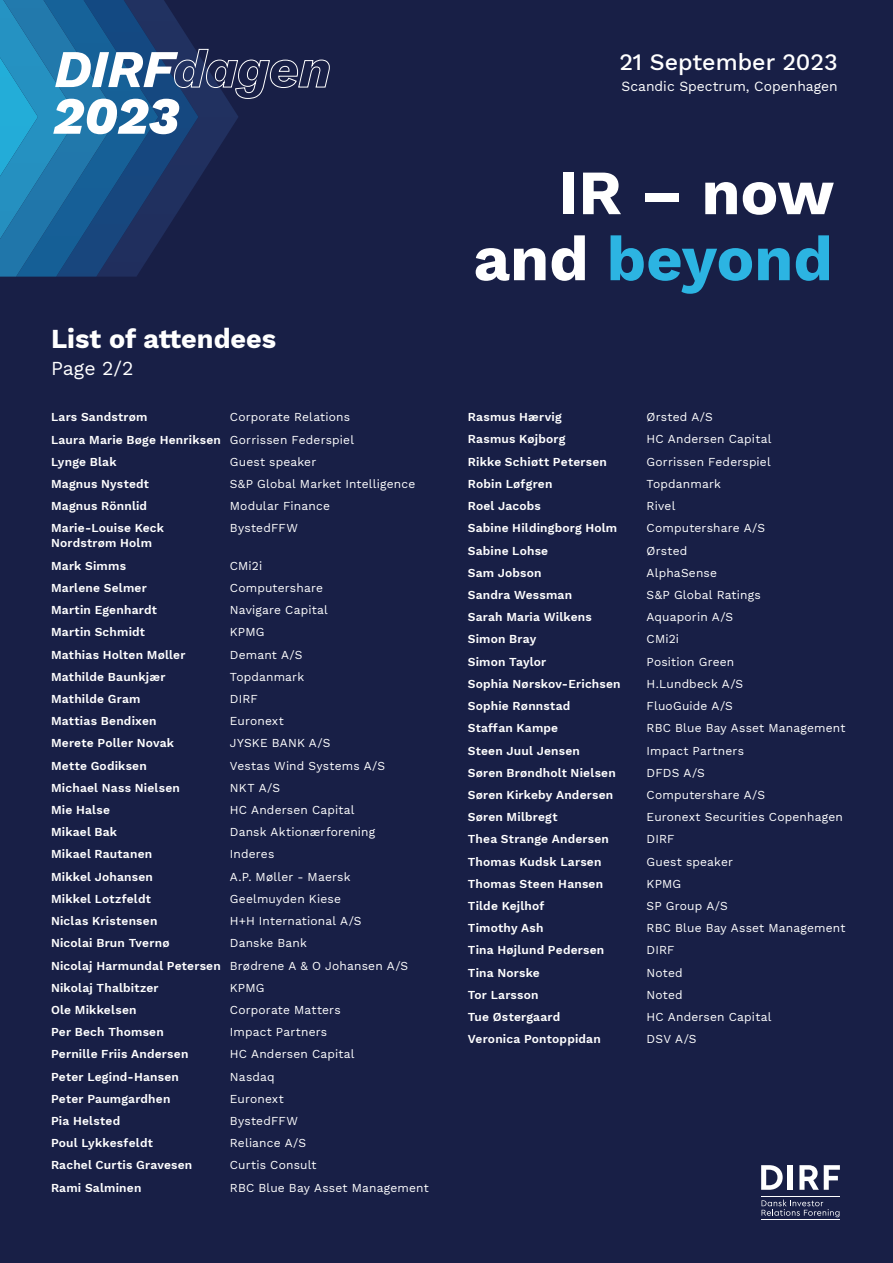
<style>
.page{position:relative;width:893px;height:1263px;background:#181f46}
.page>*{position:absolute;margin:0;border:0;box-sizing:border-box;transform-origin:0 0}
.t1{font:700 63px/66px "Work Sans";color:#fff;text-align:right}
.t2{font:700 27px "Work Sans";color:#fff}
.t3{font:500 23.25px "Work Sans";color:#fff}
.t4{font:19.5px "Work Sans";color:#fff}
.t5{font:13.8px "Work Sans";color:#fff}
.t6{font:600 12px/22.2px "Work Sans";letter-spacing:.015em;color:#fff}
.t7{font:12px/22.2px "Work Sans";letter-spacing:.015em;color:#fff}
.s1{font-weight:600}
.s2{font-weight:400}
.s3{color:#2cb4e2}
</style>
<div class="page">
<svg style="left:0;top:0;width:330px;height:277px"></svg>
<svg style="left:761px;top:1165px;width:22px;height:25px"></svg>
<div style="left:787px;top:1165px;width:5px;height:25px;background:#fff"></div>
<svg style="left:799px;top:1165px;width:41px;height:25px"></svg>
<svg style="left:761px;top:1199px;width:78px;height:18px"></svg>
<hr style="left:761px;top:1196px;width:79px;height:1px;background:#fff">
<hr style="left:761px;top:1220px;width:79px;height:1px;background:#fff">
<h2 class="t2" style="left:51px;top:319px;width:227px">List of attendees</h2>
<h3 class="t4" style="left:51px;top:354px;width:84px">Page 2/2</h3>
<p class="t7" style="left:51px;top:406px;width:304px;text-indent:179px">Corporate Relations<br><span class="s1">Laura Marie Bøge Henriksen</span> Gorrissen Federspiel<br><span class="s1">Lynge Blak</span></p>
<p class="t6" style="left:51px;top:406px;width:98px">Lars Sandstrøm</p>
<p class="t7" style="left:230px;top:450px;width:88px">Guest speaker</p>
<p class="t6" style="left:51px;top:472px;width:100px">Magnus Nystedt</p>
<p class="t7" style="left:230px;top:472px;width:187px">S&amp;P Global Market Intelligence</p>
<p class="t6" style="left:51px;top:495px;width:98px">Magnus Rönnlid</p>
<p class="t7" style="left:230px;top:495px;width:102px">Modular Finance</p>
<p class="t6" style="left:51px;top:520px;width:115px;line-height:15px">Marie-Louise Keck<br>Nordstrøm Holm</p>
<p class="t7" style="left:230px;top:517px;width:70px">BystedFFW</p>
<p class="t6" style="left:51px;top:554px;width:77px">Mark Simms</p>
<p class="t7" style="left:230px;top:554px;width:34px">CMi2i</p>
<p class="t6" style="left:51px;top:576px;width:97px">Marlene Selmer</p>
<p class="t7" style="left:230px;top:576px;width:95px">Computershare</p>
<p class="t6" style="left:51px;top:598px;width:107px">Martin Egenhardt</p>
<p class="t7" style="left:230px;top:598px;width:99px">Navigare Capital</p>
<p class="t6" style="left:51px;top:621px;width:96px">Martin Schmidt</p>
<p class="t7" style="left:230px;top:621px;width:36px">KPMG</p>
<p class="t6" style="left:51px;top:643px;width:136px">Mathias Holten Møller</p>
<p class="t7" style="left:230px;top:643px;width:74px">Demant A/S</p>
<p class="t6" style="left:51px;top:665px;width:116px">Mathilde Baunkjær</p>
<p class="t7" style="left:230px;top:665px;width:76px">Topdanmark</p>
<p class="t6" style="left:51px;top:687px;width:91px">Mathilde Gram</p>
<p class="t7" style="left:230px;top:687px;width:29px">DIRF</p>
<p class="t6" style="left:51px;top:709px;width:107px">Mattias Bendixen</p>
<p class="t7" style="left:230px;top:709px;width:56px">Euronext</p>
<p class="t6" style="left:51px;top:732px;width:125px">Merete Poller Novak</p>
<p class="t7" style="left:230px;top:732px;width:102px">JYSKE BANK A/S</p>
<p class="t6" style="left:51px;top:754px;width:97px">Mette Godiksen</p>
<p class="t7" style="left:230px;top:754px;width:157px">Vestas Wind Systems A/S</p>
<p class="t6" style="left:51px;top:776px;width:131px">Michael Nass Nielsen</p>
<p class="t7" style="left:230px;top:776px;width:52px">NKT A/S</p>
<p class="t6" style="left:51px;top:798px;width:61px">Mie Halse</p>
<p class="t7" style="left:230px;top:798px;width:126px">HC Andersen Capital</p>
<p class="t6" style="left:51px;top:820px;width:68px">Mikael Bak</p>
<p class="t7" style="left:230px;top:820px;width:147px">Dansk Aktionærforening</p>
<p class="t6" style="left:51px;top:843px;width:103px">Mikael Rautanen</p>
<p class="t7" style="left:230px;top:843px;width:46px">Inderes</p>
<p class="t6" style="left:51px;top:865px;width:103px">Mikkel Johansen</p>
<p class="t7" style="left:230px;top:865px;width:122px">A.P. Møller - Maersk</p>
<p class="t6" style="left:51px;top:887px;width:101px">Mikkel Lotzfeldt</p>
<p class="t7" style="left:230px;top:887px;width:113px">Geelmuyden Kiese</p>
<p class="t6" style="left:51px;top:909px;width:108px">Niclas Kristensen</p>
<p class="t7" style="left:230px;top:909px;width:133px">H+H International A/S</p>
<p class="t6" style="left:51px;top:932px;width:120px">Nicolai Brun Tvernø</p>
<p class="t6" style="left:51px;top:932px;width:359px;text-indent:179px"><span class="s2">Danske Bank<br></span>Nicolaj Harmundal Petersen <span class="s2">Brødrene A &amp; O Johansen A/S<br></span>Nikolaj Thalbitzer</p>
<p class="t7" style="left:230px;top:976px;width:36px">KPMG</p>
<p class="t6" style="left:51px;top:998px;width:87px">Ole Mikkelsen</p>
<p class="t7" style="left:230px;top:998px;width:112px">Corporate Matters</p>
<p class="t6" style="left:51px;top:1020px;width:114px">Per Bech Thomsen</p>
<p class="t7" style="left:230px;top:1020px;width:99px">Impact Partners</p>
<p class="t6" style="left:51px;top:1043px;width:139px">Pernille Friis Andersen</p>
<p class="t7" style="left:230px;top:1043px;width:126px">HC Andersen Capital</p>
<p class="t6" style="left:51px;top:1065px;width:130px">Peter Legind-Hansen</p>
<p class="t7" style="left:230px;top:1065px;width:46px">Nasdaq</p>
<p class="t6" style="left:51px;top:1087px;width:121px">Peter Paumgardhen</p>
<p class="t7" style="left:230px;top:1087px;width:56px">Euronext</p>
<p class="t6" style="left:51px;top:1109px;width:71px">Pia Helsted</p>
<p class="t7" style="left:230px;top:1109px;width:70px">BystedFFW</p>
<p class="t6" style="left:51px;top:1131px;width:103px">Poul Lykkesfeldt</p>
<p class="t7" style="left:230px;top:1131px;width:78px">Reliance A/S</p>
<p class="t6" style="left:51px;top:1154px;width:143px">Rachel Curtis Gravesen</p>
<p class="t7" style="left:230px;top:1154px;width:88px">Curtis Consult</p>
<p class="t6" style="left:51px;top:1176px;width:92px">Rami Salminen</p>
<p class="t7" style="left:230px;top:1176px;width:200px">RBC Blue Bay Asset Management</p>
<h3 class="t3" style="left:619px;top:45px;width:220px">21 September 2023</h3>
<p class="t5" style="left:622px;top:76px;width:218px">Scandic Spectrum, Copenhagen</p>
<h1 class="t1" style="left:474px;top:157px;width:362px">IR – now and <span class="s3">beyond</span></h1>
<p class="t6" style="left:468px;top:406px;width:95px">Rasmus Hærvig</p>
<p class="t7" style="left:647px;top:406px;width:68px">Ørsted A/S</p>
<p class="t6" style="left:468px;top:428px;width:99px">Rasmus Køjborg</p>
<p class="t7" style="left:647px;top:428px;width:126px">HC Andersen Capital</p>
<p class="t6" style="left:468px;top:450px;width:141px">Rikke Schiøtt Petersen</p>
<p class="t7" style="left:647px;top:450px;width:126px">Gorrissen Federspiel</p>
<p class="t6" style="left:468px;top:472px;width:86px">Robin Løfgren</p>
<p class="t7" style="left:647px;top:472px;width:76px">Topdanmark</p>
<p class="t6" style="left:468px;top:494px;width:75px">Roel Jacobs</p>
<p class="t7" style="left:647px;top:494px;width:30px">Rivel</p>
<p class="t6" style="left:468px;top:517px;width:151px">Sabine Hildingborg Holm</p>
<p class="t7" style="left:647px;top:517px;width:120px">Computershare A/S</p>
<p class="t6" style="left:468px;top:539px;width:82px">Sabine Lohse</p>
<p class="t7" style="left:647px;top:539px;width:42px">Ørsted</p>
<p class="t6" style="left:468px;top:561px;width:75px">Sam Jobson</p>
<p class="t7" style="left:647px;top:561px;width:72px">AlphaSense</p>
<p class="t6" style="left:468px;top:583px;width:106px">Sandra Wessman</p>
<p class="t7" style="left:647px;top:583px;width:116px">S&amp;P Global Ratings</p>
<p class="t6" style="left:468px;top:605px;width:126px">Sarah Maria Wilkens</p>
<p class="t7" style="left:647px;top:605px;width:88px">Aquaporin A/S</p>
<p class="t6" style="left:468px;top:628px;width:70px">Simon Bray</p>
<p class="t7" style="left:647px;top:628px;width:34px">CMi2i</p>
<p class="t6" style="left:468px;top:650px;width:80px">Simon Taylor</p>
<p class="t7" style="left:647px;top:650px;width:89px">Position Green</p>
<p class="t6" style="left:468px;top:672px;width:154px">Sophia Nørskov-Erichsen</p>
<p class="t7" style="left:647px;top:672px;width:98px">H.Lundbeck A/S</p>
<p class="t6" style="left:468px;top:694px;width:104px">Sophie Rønnstad</p>
<p class="t7" style="left:647px;top:694px;width:88px">FluoGuide A/S</p>
<p class="t6" style="left:468px;top:717px;width:92px">Staffan Kampe</p>
<p class="t7" style="left:647px;top:717px;width:200px">RBC Blue Bay Asset Management</p>
<p class="t6" style="left:468px;top:739px;width:114px">Steen Juul Jensen</p>
<p class="t7" style="left:647px;top:739px;width:99px">Impact Partners</p>
<p class="t6" style="left:468px;top:761px;width:150px">Søren Brøndholt Nielsen</p>
<p class="t7" style="left:647px;top:761px;width:60px">DFDS A/S</p>
<p class="t6" style="left:468px;top:783px;width:147px">Søren Kirkeby Andersen</p>
<p class="t7" style="left:647px;top:783px;width:120px">Computershare A/S</p>
<p class="t6" style="left:468px;top:805px;width:91px">Søren Milbregt</p>
<p class="t7" style="left:647px;top:805px;width:198px">Euronext Securities Copenhagen</p>
<p class="t6" style="left:468px;top:828px;width:143px">Thea Strange Andersen</p>
<p class="t7" style="left:647px;top:828px;width:29px">DIRF</p>
<p class="t6" style="left:468px;top:850px;width:135px">Thomas Kudsk Larsen</p>
<p class="t7" style="left:647px;top:850px;width:88px">Guest speaker</p>
<p class="t6" style="left:468px;top:872px;width:137px">Thomas Steen Hansen</p>
<p class="t7" style="left:647px;top:872px;width:36px">KPMG</p>
<p class="t6" style="left:468px;top:894px;width:78px">Tilde Kejlhof</p>
<p class="t7" style="left:647px;top:894px;width:83px">SP Group A/S</p>
<p class="t6" style="left:468px;top:916px;width:77px">Timothy Ash</p>
<p class="t7" style="left:647px;top:916px;width:200px">RBC Blue Bay Asset Management</p>
<p class="t6" style="left:468px;top:939px;width:138px">Tina Højlund Pedersen</p>
<p class="t7" style="left:647px;top:939px;width:29px">DIRF</p>
<p class="t6" style="left:468px;top:961px;width:74px">Tina Norske</p>
<p class="t7" style="left:647px;top:961px;width:38px">Noted</p>
<p class="t6" style="left:468px;top:983px;width:72px">Tor Larsson</p>
<p class="t7" style="left:647px;top:983px;width:38px">Noted</p>
<p class="t6" style="left:468px;top:1005px;width:94px">Tue Østergaard</p>
<p class="t7" style="left:647px;top:1005px;width:126px">HC Andersen Capital</p>
<p class="t6" style="left:468px;top:1027px;width:135px">Veronica Pontoppidan</p>
<p class="t7" style="left:647px;top:1027px;width:52px">DSV A/S</p>
</div>
